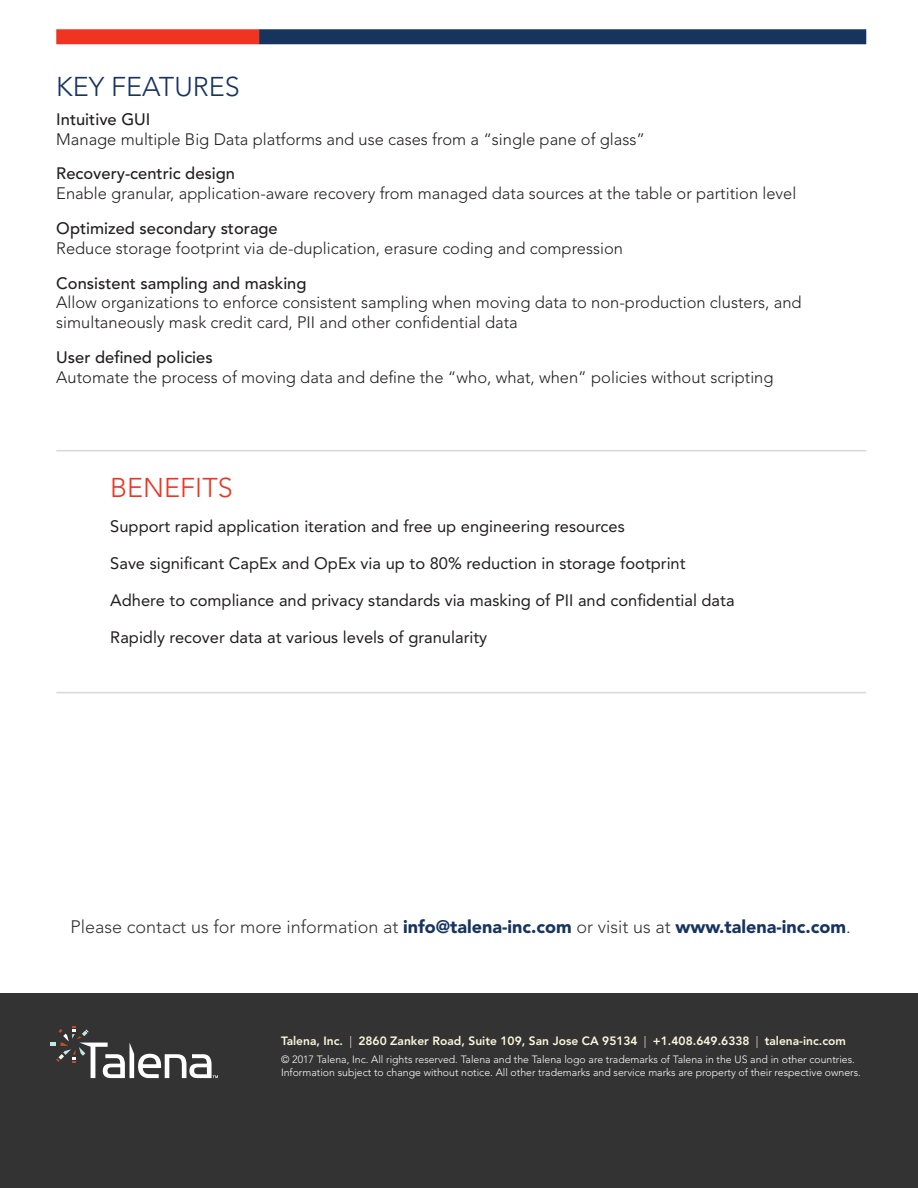
<style>
.page{position:relative;width:918px;height:1188px;background:#fff}
.page>*{position:absolute;margin:0;border:0;box-sizing:border-box;transform-origin:0 0}
.Heading2{font:300 27px "Avenir LT Std";color:#17345f}
.Body1{font:300 27px "Avenir LT Std";color:#ef3522}
.t1{font:300 18px "Avenir LT Std";color:#323332}
.Body1-2{font:300 16.5px/19.8px "Avenir LT Std";color:#231f20}
.Body_Text_Para2{font:16.5px "Avenir LT Std";color:#231f20}
.t2{font:800 12px "Avenir LT Std";color:#fef6dd}
.t3{font:300 10.5px/12.6px "Avenir LT Std";color:#fff}
.s1{font-weight:500}
.s2{font-weight:900;color:#17345f}
.s3{font-weight:300}
</style>
<div class="page">
<div style="left:0;top:993px;width:918px;height:195px;background:#323332"></div>
<svg style="left:50px;top:1026px;width:168px;height:53px"></svg>
<div style="left:259px;top:29px;width:607px;height:15px;background:#17345f"></div>
<div style="left:56px;top:29px;width:203px;height:15px;background:#ef3522"></div>
<hr style="left:56px;top:450px;width:810px;height:1px;background:#d8d8da">
<hr style="left:56px;top:692px;width:810px;height:1px;background:#d8d8da">
<p class="Heading2" style="left:56px;top:71px;width:185px">KEY FEATURES</p>
<p class="Body1-2" style="left:56px;top:109px;width:590px"><span class="s1">Intuitive GUI<br></span>Manage multiple Big Data platforms and use cases from a “single pane of glass”</p>
<p class="Body1-2" style="left:56px;top:164px;width:742px"><span class="s1">Recovery-centric design<br></span>Enable granular, application-aware recovery from managed data sources at the table or partition level</p>
<p class="Body1-2" style="left:56px;top:218px;width:568px"><span class="s1">Optimized secondary storage<br></span>Reduce storage footprint via de-duplication, erasure coding and compression</p>
<p class="Body1-2" style="left:56px;top:273px;width:747px"><span class="s1">Consistent sampling and masking<br></span>Allow organizations to enforce consistent sampling when moving data to non-production clusters, and simultaneously mask credit card, PII and other confidential data</p>
<p class="Body1-2" style="left:56px;top:347px;width:719px"><span class="s1">User defined policies<br></span>Automate the process of moving data and define the “who, what, when” policies without scripting</p>
<p class="Body1" style="left:110px;top:472px;width:124px">BENEFITS</p>
<p class="Body_Text_Para2" style="left:110px;top:517px;width:516px">Support rapid application iteration and free up engineering resources</p>
<p class="Body_Text_Para2" style="left:110px;top:554px;width:577px">Save significant CapEx and OpEx via up to 80% reduction in storage footprint</p>
<p class="Body_Text_Para2" style="left:110px;top:591px;width:626px">Adhere to compliance and privacy standards via masking of PII and confidential data</p>
<p class="Body_Text_Para2" style="left:110px;top:628px;width:378px">Rapidly recover data at various levels of granularity</p>
<p class="t1" style="left:71px;top:916px;width:782px">Please contact us for more information at <span class="s2">info@talena-inc.com</span> or visit us at <span class="s2">www.talena-inc.com</span>.</p>
<p class="t2" style="left:281px;top:1033px;width:566px">Talena, Inc. <span class="s3">|</span> 2860 Zanker Road, Suite 109, San Jose CA 95134 <span class="s3">|</span> +1.408.649.6338 <span class="s3">|</span> talena-inc.com</p>
<p class="t3" style="left:281px;top:1053px;width:581px">© 2017 Talena, Inc. All rights reserved. Talena and the Talena logo are trademarks of Talena in the US and in other countries.<br>Information subject to change without notice. All other trademarks and service marks are property of their respective owners.</p>
</div>
